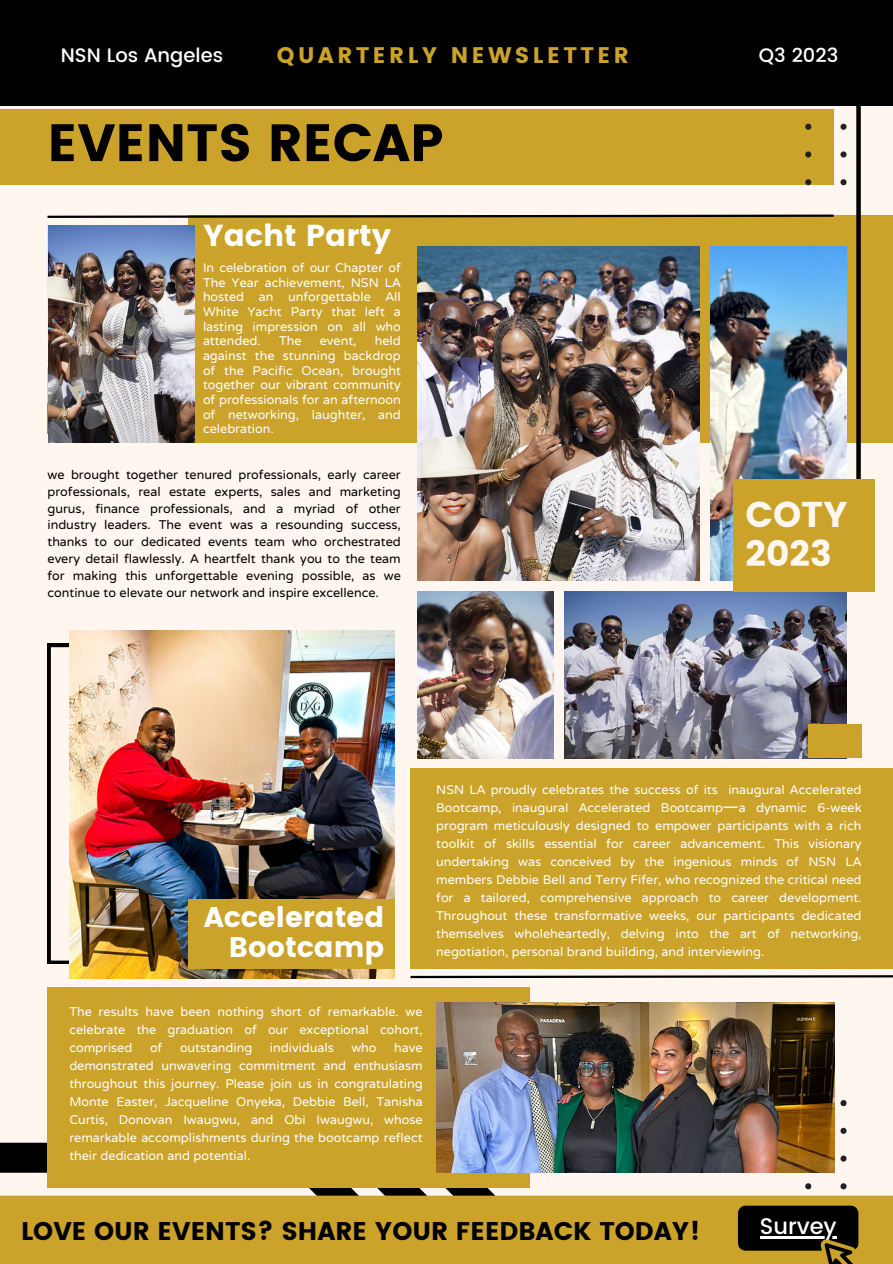
<style>
.page{position:relative;width:893px;height:1264px;background:#fff}
.page>*{position:absolute;margin:0;border:0;box-sizing:border-box;transform-origin:0 0}
.t1{font:52.35px "Poppins";color:#000}
.t2{font:35.85px "Poppins";color:#fff6ef}
.t3{font:30.3px "Poppins";color:#fff}
.t4{font:28.35px/30.3px "Poppins";color:#fff;text-align:right}
.t5{font:25.5px "Poppins";color:#000}
.t6{font:22.5px "Poppins";letter-spacing:.15em;color:#cba32a}
.t7{font:500 22.5px "Poppins";color:#fff}
.t8{font:500 19.5px "Poppins";color:#fff}
.t9{font:15.75px/18px "NTR";color:#fff;text-align:justify}
.t10{font:15.75px/16.8px "NTR";color:#000;text-align:justify}
.s1{font-family:"Noto Sans Gurmukhi"}
</style>
<div class="page">
<div style="left:0;top:0;width:892px;height:1263px;background:#fff6ef"></div>
<svg style="left:0;top:1142px;width:555px;height:53px"></svg>
<div style="left:0;top:1195px;width:892px;height:68px;background:#cba32a"></div>
<div style="left:188px;top:216px;width:704px;height:227px;background:#cba32a"></div>
<svg style="left:47px;top:644px;width:22px;height:319px"></svg>
<svg style="left:856px;top:106px;width:4px;height:373px"></svg>
<img style="left:564px;top:591px;width:282px;height:167px">
<img style="left:418px;top:591px;width:135px;height:167px">
<img style="left:418px;top:246px;width:281px;height:334px">
<img style="left:710px;top:246px;width:136px;height:334px">
<div style="left:0;top:109px;width:833px;height:76px;background:#cba32a"></div>
<div style="left:733px;top:479px;width:141px;height:112px;background:#cba32a"></div>
<svg style="left:47px;top:214px;width:788px;height:4px"></svg>
<img style="left:69px;top:630px;width:325px;height:348px">
<div style="left:410px;top:767px;width:482px;height:201px;background:#cba32a"></div>
<svg style="left:805px;top:109px;width:41px;height:76px"></svg>
<div style="left:47px;top:987px;width:483px;height:201px;background:#cba32a"></div>
<svg style="left:799px;top:1093px;width:47px;height:96px"></svg>
<img style="left:437px;top:1002px;width:397px;height:170px">
<div style="left:808px;top:724px;width:53px;height:34px;background:#cba32a"></div>
<svg style="left:410px;top:975px;width:482px;height:4px"></svg>
<div style="left:0;top:0;width:892px;height:106px;background:#000"></div>
<img style="left:48px;top:226px;width:146px;height:217px">
<div style="left:188px;top:899px;width:206px;height:69px;background:#cba32a"></div>
<svg style="left:738px;top:1205px;width:120px;height:58px;background:#32290c"></svg>
<hr style="left:759px;top:1236px;width:77px;height:2px;background:#fff">
<p class="t8" style="left:61px;top:44px;width:164px">NSN Los Angeles</p>
<p class="t6" style="left:277px;top:42px;width:353px">QUARTERLY NEWSLETTER</p>
<p class="t8" style="left:758px;top:44px;width:81px">Q3 2023</p>
<p class="t1" style="left:47px;top:112px;width:397px">EVENTS RECAP</p>
<p class="t3" style="left:203px;top:218px;width:190px">Yacht Party</p>
<p class="t9" style="left:203px;top:259px;width:199px;line-height:14.7px">In celebration of our Chapter of The Year achievement, NSN LA hosted an unforgettable All White Yacht Party that left a lasting impression on all who attended. The event, held against the stunning backdrop of the Pacific Ocean, brought together our vibrant community of professionals for an afternoon of networking, laughter, and celebration.</p>
<p class="t10" style="left:47px;top:465px;width:355px">we brought together tenured professionals, early career professionals, real estate experts, sales and marketing gurus, finance professionals, and a myriad of other industry leaders. The event was a resounding success, thanks to our dedicated events team who orchestrated every detail flawlessly. A heartfelt thank you to the team for making this unforgettable evening possible, as we continue to elevate our network and inspire excellence.</p>
<p class="t2" style="left:745px;top:493px;width:104px">COTY</p>
<p class="t2" style="left:745px;top:533px;width:87px">2023</p>
<p class="t4" style="left:204px;top:901px;width:182px">Accelerated<br>Bootcamp</p>
<p class="t9" style="left:436px;top:779px;width:427px">NSN LA proudly celebrates the success of its inaugural Accelerated Bootcamp, inaugural Accelerated Bootcamp<span class="s1">—</span>a dynamic 6-week program meticulously designed to empower participants with a rich toolkit of skills essential for career advancement. This visionary undertaking was conceived by the ingenious minds of NSN LA members Debbie Bell and Terry Fifer, who recognized the critical need for a tailored, comprehensive approach to career development.<br>Throughout these transformative weeks, our participants dedicated themselves wholeheartedly, delving into the art of networking, negotiation, personal brand building, and interviewing.</p>
<p class="t9" style="left:69px;top:1001px;width:355px">The results have been nothing short of remarkable. we celebrate the graduation of our exceptional cohort, comprised of outstanding individuals who have demonstrated unwavering commitment and enthusiasm throughout this journey. Please join us in congratulating Monte Easter, Jacqueline Onyeka, Debbie Bell, Tanisha Curtis, Donovan Iwaugwu, and Obi Iwaugwu, whose remarkable accomplishments during the bootcamp reflect their dedication and potential.</p>
<p class="t5" style="left:21px;top:1216px;width:680px">LOVE OUR EVENTS? SHARE YOUR FEEDBACK TODAY!</p>
<p class="t7" style="left:759px;top:1212px;width:78px">Survey</p>
</div>
